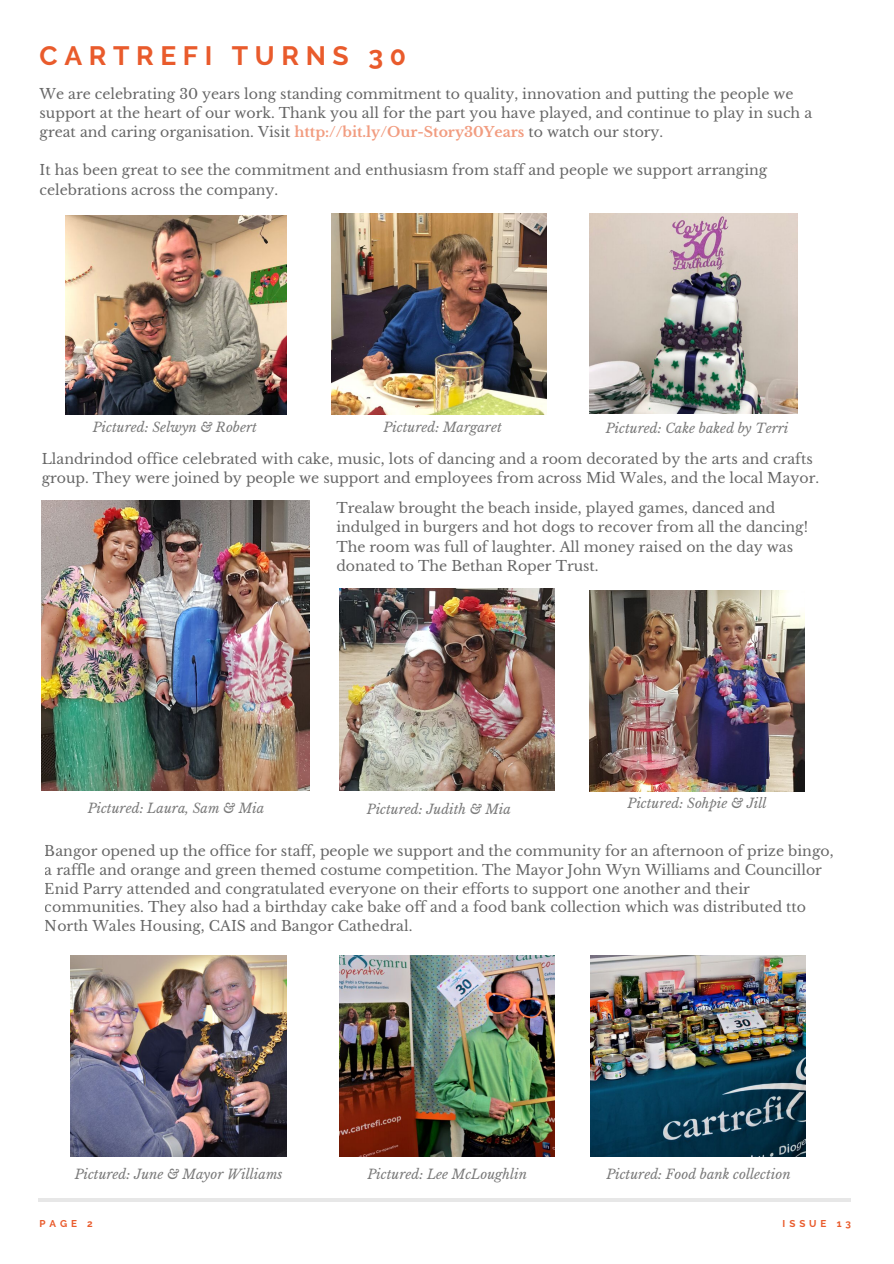
<style>
.page{position:relative;width:894px;height:1264px;background:#fff}
.page>*{position:absolute;margin:0;border:0;box-sizing:border-box;transform-origin:0 0}
.t1{font:700 26.55px "Raleway";letter-spacing:.25em;color:#e95b2c}
.t2{font:14.1px/19.2px "Libre Baskerville";color:#000}
.t3{font:italic 13.2px "Libre Baskerville";color:#222}
.t4{font:700 9.9px "Raleway";letter-spacing:.4em;color:#e95b2c}
.s1{font-weight:700;color:#e95b2c}
</style>
<div class="page">
<hr style="left:39px;top:1198px;width:811px;height:3px;background:#000">
<img style="left:65px;top:215px;width:221px;height:199px">
<img style="left:331px;top:213px;width:215px;height:201px">
<img style="left:589px;top:213px;width:208px;height:200px">
<img style="left:42px;top:500px;width:268px;height:290px">
<img style="left:339px;top:588px;width:215px;height:202px">
<img style="left:589px;top:590px;width:215px;height:201px">
<img style="left:71px;top:955px;width:215px;height:201px">
<img style="left:339px;top:955px;width:215px;height:201px">
<img style="left:590px;top:955px;width:215px;height:201px">
<h1 class="t1" style="left:40px;top:40px;width:368px">CARTREFI TURNS 30</h1>
<p class="t2" style="left:40px;top:84px;width:773px">We are celebrating 30 years long standing commitment to quality, innovation and putting the people we support at the heart of our work. Thank you all for the part you have played, and continue to play in such a great and caring organisation. Visit <span class="s1">http://bit.ly/Our-Story30Years</span> to watch our story.</p>
<p class="t2" style="left:40px;top:161px;width:729px">It has been great to see the commitment and enthusiasm from staff and people we support arranging celebrations across the company.</p>
<p class="t3" style="left:93px;top:419px;width:166px">Pictured: Selwyn &amp; Robert</p>
<p class="t3" style="left:383px;top:419px;width:120px">Pictured: Margaret</p>
<p class="t3" style="left:605px;top:420px;width:184px">Pictured: Cake baked by Terri</p>
<p class="t2" style="left:42px;top:449px;width:778px">Llandrindod office celebrated with cake, music, lots of dancing and a room decorated by the arts and crafts group. They were joined by people we support and employees from across Mid Wales, and the local Mayor.</p>
<p class="t2" style="left:336px;top:499px;width:473px">Trealaw brought the beach inside, played games, danced and indulged in burgers and hot dogs to recover from all the dancing!<br>The room was full of laughter. All money raised on the day was donated to The Bethan Roper Trust.</p>
<p class="t3" style="left:367px;top:801px;width:145px">Pictured: Judith &amp; Mia</p>
<p class="t3" style="left:627px;top:795px;width:140px">Pictured: Sohpie &amp; Jill</p>
<p class="t2" style="left:45px;top:842px;width:790px;line-height:18.6px">Bangor opened up the office for staff, people we support and the community for an afternoon of prize bingo, a raffle and orange and green themed costume competition. The Mayor John Wyn Williams and Councillor Enid Parry attended and congratulated everyone on their efforts to support one another and their communities. They also had a birthday cake bake off and a food bank collection which was distributed tto North Wales Housing, CAIS and Bangor Cathedral.</p>
<p class="t3" style="left:88px;top:800px;width:178px">Pictured: Laura, Sam &amp; Mia</p>
<p class="t3" style="left:75px;top:1166px;width:209px">Pictured: June &amp; Mayor Williams</p>
<p class="t3" style="left:367px;top:1166px;width:161px">Pictured: Lee McLoughlin</p>
<p class="t3" style="left:606px;top:1166px;width:186px">Pictured: Food bank collection</p>
<p class="t4" style="left:39px;top:1217px;width:55px">PAGE 2</p>
<p class="t4" style="left:782px;top:1217px;width:70px">ISSUE 13</p>
</div>
